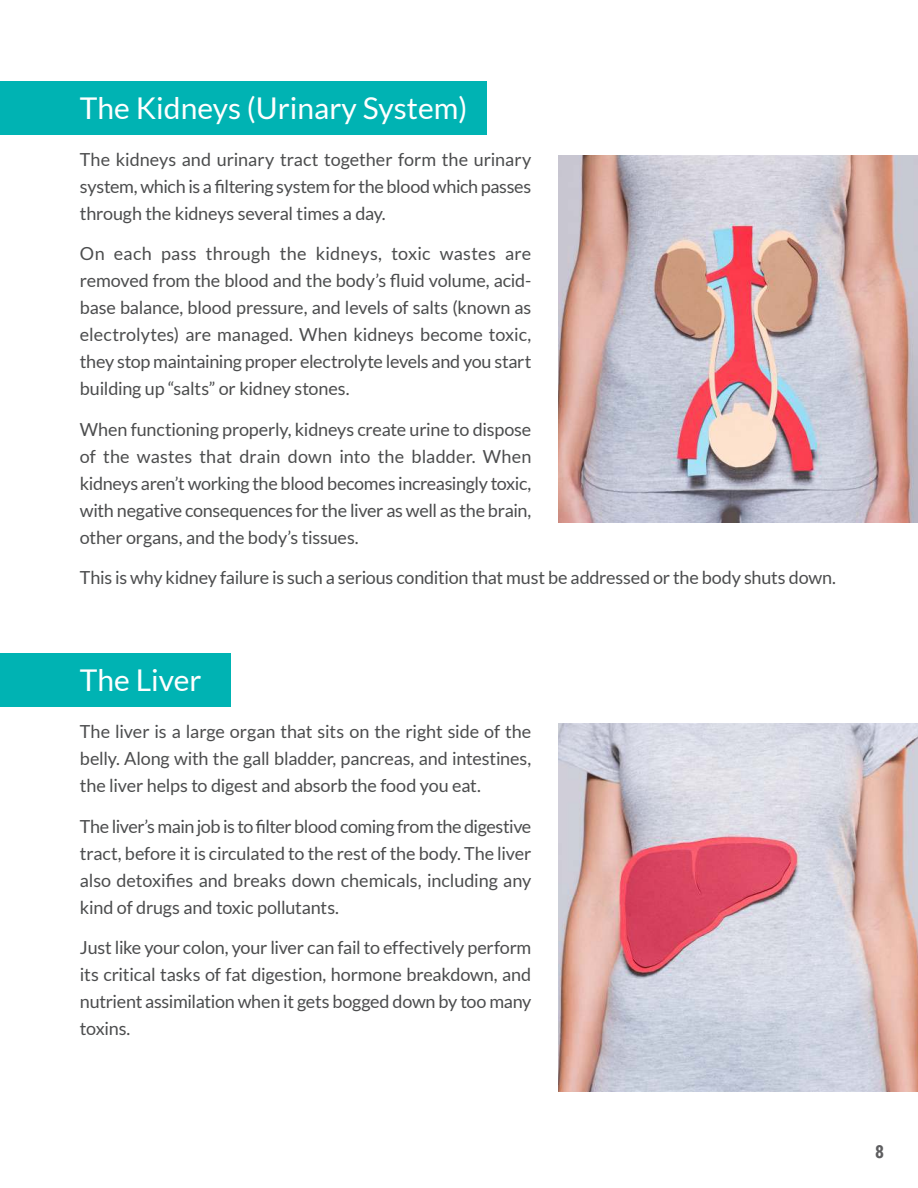
<style>
.page{position:relative;width:918px;height:1188px;background:#fff}
.page>*{position:absolute;margin:0;border:0;box-sizing:border-box;transform-origin:0 0}
.t1{font:30px "Lato";color:#fff}
.t2{font:18px/27px "Lato";letter-spacing:-.015em;color:#4c4d4e;text-align:justify}
.t3{font:700 18px "Roboto Condensed";color:#5e5e60}
</style>
<div class="page">
<div style="left:0;top:653px;width:230px;height:54px;background:#00b3b3"></div>
<div style="left:0;top:81px;width:486px;height:54px;background:#00b3b3"></div>
<img style="left:558px;top:156px;width:360px;height:367px">
<img style="left:558px;top:724px;width:360px;height:367px">
<h1 class="t1" style="left:80px;top:95px;width:389px">The Kidneys (Urinary System)</h1>
<p class="t2" style="left:80px;top:147px;width:453px">The kidneys and urinary tract together form the urinary system, which is a filtering system for the blood which passes through the kidneys several times a day.</p>
<p class="t2" style="left:80px;top:242px;width:453px">On each pass through the kidneys, toxic wastes are removed from the blood and the body’s fluid volume, acid&shy;base balance, blood pressure, and levels of salts (known as electrolytes) are managed. When kidneys become toxic, they stop maintaining proper electrolyte levels and you start building up “salts” or kidney stones.</p>
<p class="t2" style="left:80px;top:417px;width:453px">When functioning properly, kidneys create urine to dispose of the wastes that drain down into the bladder. When kidneys aren’t working the blood becomes increasingly toxic, with negative consequences for the liver as well as the brain, other organs, and the body’s tissues.</p>
<p class="t2" style="left:80px;top:566px;width:758px">This is why kidney failure is such a serious condition that must be addressed or the body shuts down.</p>
<h1 class="t1" style="left:80px;top:668px;width:123px">The Liver</h1>
<p class="t2" style="left:80px;top:719px;width:453px">The liver is a large organ that sits on the right side of the belly. Along with the gall bladder, pancreas, and intestines, the liver helps to digest and absorb the food you eat.</p>
<p class="t2" style="left:80px;top:813px;width:453px">The liver’s main job is to filter blood coming from the digestive tract, before it is circulated to the rest of the body. The liver also detoxifies and breaks down chemicals, including any kind of drugs and toxic pollutants.</p>
<p class="t2" style="left:80px;top:935px;width:453px">Just like your colon, your liver can fail to effectively perform its critical tasks of fat digestion, hormone breakdown, and nutrient assimilation when it gets bogged down by too many toxins.</p>
<p class="t3" style="left:875px;top:1141px;width:10px">8</p>
</div>
